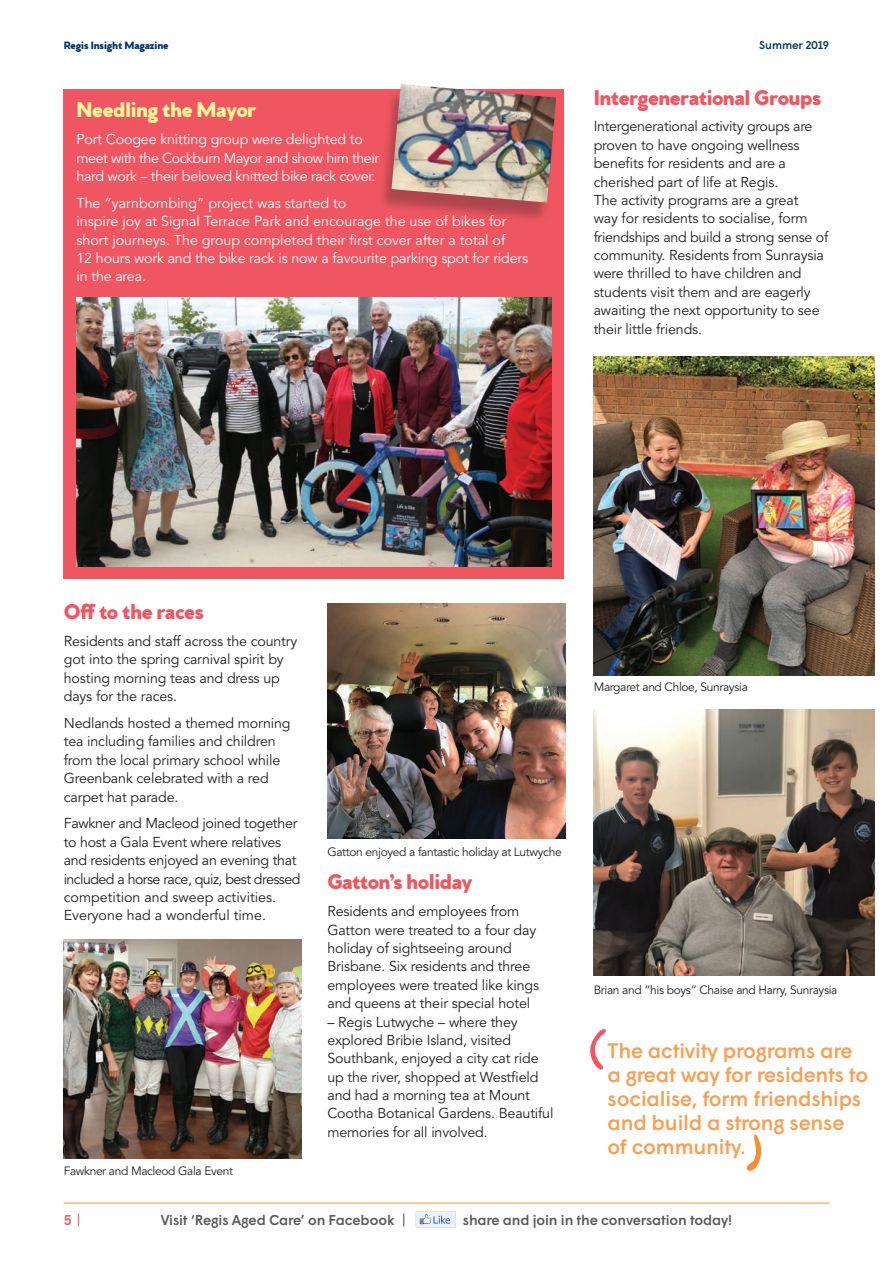
<style>
.page{position:relative;width:893px;height:1263px;background:#fff}
.page>*{position:absolute;margin:0;border:0;box-sizing:border-box;transform-origin:0 0}
.H2_Heading{font:900 22.5px "Venti CF";letter-spacing:-.025em;color:#f05661}
.H2_Heading-2{font:900 22.5px "Venti CF";letter-spacing:-.02em;color:#fff698}
.t1{font:500 21px/24px "Wigrum";letter-spacing:-.01em;color:#f89f53}
.Body{font:14.25px/18.3px "Avenir";letter-spacing:-.01em;color:#231f20}
.Body-2{font:14.25px/18.3px "Avenir";letter-spacing:-.01em;color:#fff}
.Body-3{font:500 14.25px "Wigrum";letter-spacing:-.01em;color:#57585a}
.t2{font:500 14.25px "Wigrum";color:#f05661}
.t3{font:12px "Avenir";letter-spacing:-.03em;color:#231f20}
.t4{font:900 11.25px "Venti CF";letter-spacing:-.01em;color:#003667}
.Body-4{font:500 11.25px "Wigrum";letter-spacing:-.01em;color:#003667}
.s1{font-family:"Avenir";font-weight:400;font-size:16.5px}
</style>
<div class="page">
<hr style="left:64px;top:1203px;width:765px;height:1px;background:#f68f34">
<img style="left:594px;top:356px;width:280px;height:319px">
<img style="left:594px;top:709px;width:280px;height:266px">
<img style="left:64px;top:940px;width:238px;height:219px">
<img style="left:327px;top:604px;width:239px;height:235px">
<div style="left:64px;top:89px;width:500px;height:490px;background:#f05661"></div>
<svg style="left:415px;top:1211px;width:41px;height:17px"></svg>
<img style="left:77px;top:297px;width:474px;height:269px">
<div style="left:377px;top:90px;width:181px;height:134px;background:#231f20;opacity:.31"></div>
<img style="left:392px;top:84px;width:164px;height:119px">
<svg style="left:590px;top:1029px;width:16px;height:41px"></svg>
<svg style="left:747px;top:1134px;width:15px;height:37px"></svg>
<p class="t4" style="left:64px;top:38px;width:106px">Regis Insight Magazine</p>
<p class="Body-4" style="left:759px;top:37px;width:71px">Summer 2019</p>
<p class="H2_Heading-2" style="left:77px;top:96px;width:182px">Needling the Mayor</p>
<p class="Body-2" style="left:77px;top:131px;width:304px">Port Coogee knitting group were delighted to meet with the Cockburn Mayor and show him their hard work – their beloved knitted bike rack cover.</p>
<p class="Body-2" style="left:77px;top:194px;width:453px">The “yarnbombing” project was started to<br>inspire joy at Signal Terrace Park and encourage the use of bikes for short journeys. The group completed their first cover after a total of<br>12 hours work and the bike rack is now a favourite parking spot for riders in the area.</p>
<p class="H2_Heading" style="left:594px;top:83px;width:229px">Intergenerational Groups</p>
<p class="Body" style="left:594px;top:118px;width:236px">Intergenerational activity groups are proven to have ongoing wellness benefits for residents and are a cherished part of life at Regis.<br>The activity programs are a great<br>way for residents to socialise, form friendships and build a strong sense of community. Residents from Sunraysia were thrilled to have children and students visit them and are eagerly awaiting the next opportunity to see their little friends.</p>
<p class="H2_Heading" style="left:64px;top:598px;width:142px">Off to the races</p>
<p class="Body" style="left:64px;top:632px;width:235px">Residents and staff across the country got into the spring carnival spirit by hosting morning teas and dress up days for the races.</p>
<p class="Body" style="left:64px;top:714px;width:228px">Nedlands hosted a themed morning tea including families and children from the local primary school while<br>Greenbank celebrated with a red carpet hat parade.</p>
<p class="Body" style="left:64px;top:815px;width:238px">Fawkner and Macleod joined together to host a Gala Event where relatives and residents enjoyed an evening that included a horse race, quiz, best dressed competition and sweep activities.<br>Everyone had a wonderful time.</p>
<p class="t3" style="left:64px;top:1164px;width:171px">Fawkner and Macleod Gala Event</p>
<p class="t3" style="left:327px;top:845px;width:236px">Gatton enjoyed a fantastic holiday at Lutwyche</p>
<p class="H2_Heading" style="left:327px;top:868px;width:147px">Gatton’s holiday</p>
<p class="Body" style="left:327px;top:903px;width:213px">Residents and employees from<br>Gatton were treated to a four day holiday of sightseeing around<br>Brisbane. Six residents and three employees were treated like kings and queens at their special hotel</p>
<p class="Body" style="left:327px;top:1013px;width:228px">– Regis Lutwyche – where they explored Bribie Island, visited<br>Southbank, enjoyed a city cat ride up the river, shopped at Westfield and had a morning tea at Mount<br>Cootha Botanical Gardens. Beautiful memories for all involved.</p>
<p class="t3" style="left:594px;top:680px;width:156px">Margaret and Chloe, Sunraysia</p>
<p class="t3" style="left:594px;top:983px;width:245px">Brian and “his boys” Chaise and Harry, Sunraysia</p>
<p class="t1" style="left:608px;top:1037px;width:262px">The activity programs are a great way for residents to socialise, form friendships and build a strong sense of community.</p>
<p class="t2" style="left:64px;top:1209px;width:18px">5 <span class="s1">|</span></p>
<p class="Body-3" style="left:161px;top:1209px;width:246px">Visit ‘Regis Aged Care’ on Facebook <span class="s1">|</span></p>
<p class="Body-3" style="left:463px;top:1209px;width:271px">share and join in the conversation today!</p>
</div>
